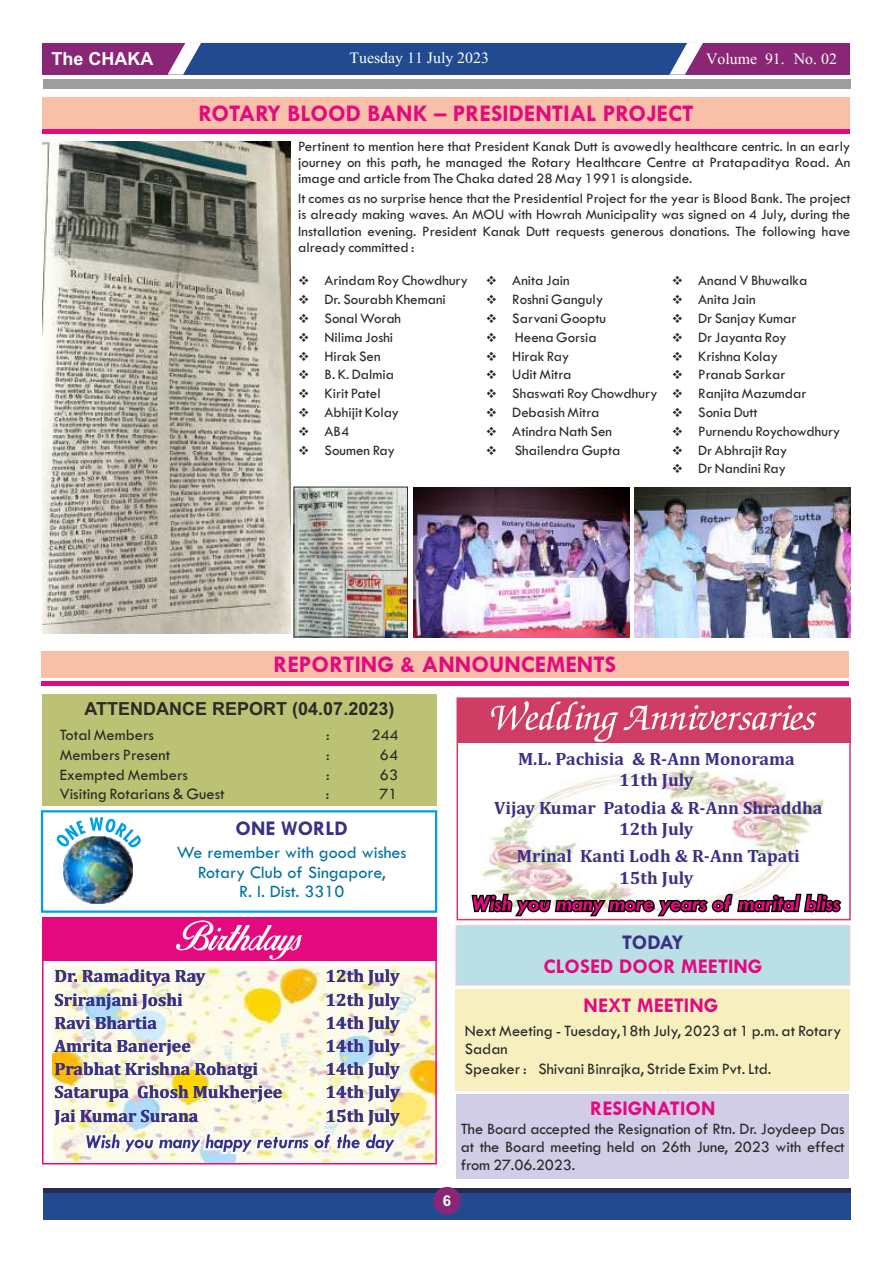
<style>
.page{position:relative;width:893px;height:1263px;background:#fff}
.page>*{position:absolute;margin:0;border:0;box-sizing:border-box;transform-origin:0 0}
.t1{font:700 24px "Tw Cen";color:#e5097f}
.t2{font:24px "Angsana New";color:#fefefe}
.t3{font:700 21px "Tw Cen";color:#e5097f}
.t4{font:700 21px "Tw Cen";color:#393185}
.t5{font:700 18px/21.1px "Cambria";color:#393185;text-align:center}
.t6{font:18px/19.6px "Tw Cen";color:#00729f;text-align:center}
.t7{font:700 18px "Arial";color:#2b2a29}
.t8{font:700 18px "Arial";color:#fefefe}
.t9{font:16.5px/18px "Tw Cen";color:#2b2a29}
.t10{font:15px/16.4px "Tw Cen";color:#2b2a29;text-align:justify}
.t11{font:700 15px "Arial";color:#fefefe}
</style>
<div class="page">
<div style="left:42px;top:43px;width:808px;height:31px;background:#892676"></div>
<svg style="left:168px;top:43px;width:535px;height:32px;background:#335296"></svg>
<div style="left:43px;top:79px;width:807px;height:9px;background:#9d9e9e"></div>
<div style="left:43px;top:1192px;width:807px;height:28px;background:#224a91"></div>
<hr style="left:43px;top:1188px;width:807px;height:4px;background:#282a52">
<div style="left:433px;top:1187px;width:28px;height:28px;background:#892676;border-radius:50%"></div>
<div style="left:41px;top:651px;width:808px;height:27px;background:#f8bfa9"></div>
<div style="left:41px;top:681px;width:808px;height:5px;background:#e5097f"></div>
<div style="left:42px;top:694px;width:394px;height:112px;background:#bbc274"></div>
<div style="left:41px;top:810px;width:396px;height:103px;border:2px solid #00a0e3"></div>
<svg style="left:57px;top:817px;width:84px;height:30px"></svg>
<img style="left:64px;top:837px;width:69px;height:66px">
<img style="left:53px;top:967px;width:382px;height:195px">
<div style="left:42px;top:917px;width:394px;height:43px;background:#e5097f"></div>
<svg style="left:84px;top:1132px;width:314px;height:22px"></svg>
<img style="left:480px;top:767px;width:362px;height:150px">
<div style="left:457px;top:697px;width:394px;height:223px;border:1px solid #cf3c64"></div>
<svg style="left:176px;top:920px;width:126px;height:40px"></svg>
<svg style="left:471px;top:894px;width:370px;height:22px"></svg>
<div style="left:457px;top:698px;width:393px;height:45px;background:#cf3c64"></div>
<svg style="left:491px;top:701px;width:326px;height:41px"></svg>
<div style="left:456px;top:925px;width:394px;height:60px;background:#bae0e6"></div>
<div style="left:456px;top:989px;width:394px;height:102px;background:#f7f0be"></div>
<div style="left:456px;top:1094px;width:393px;height:84px;background:#d2cde7"></div>
<div style="left:43px;top:128px;width:807px;height:5px;background:#e5097f"></div>
<div style="left:43px;top:98px;width:807px;height:31px;background:#f8bfa9"></div>
<img style="left:43px;top:142px;width:248px;height:492px">
<img style="left:414px;top:487px;width:216px;height:150px">
<img style="left:634px;top:487px;width:216px;height:150px">
<img style="left:296px;top:489px;width:110px;height:146px">
<div style="left:294px;top:487px;width:114px;height:150px;border:1px solid #2b2a29"></div>
<h1 class="t2" style="left:349px;top:40px;width:141px">Tuesday 11 July 2023</h1>
<p class="t8" style="left:51px;top:52px;width:103px">The CHAKA</p>
<h1 class="t2" style="left:706px;top:42px;width:132px">Volume 91. No. 02</h1>
<h1 class="t1" style="left:199px;top:104px;width:497px">ROTARY BLOOD BANK – PRESIDENTIAL PROJECT</h1>
<p class="t10" style="left:298px;top:139px;width:554px">Pertinent to mention here that President Kanak Dutt is avowedly healthcare centric. In an early journey on this path, he managed the Rotary Healthcare Centre at Pratapaditya Road. An image and article from The Chaka dated 28 May 1991 is alongside.</p>
<p class="t10" style="left:298px;top:191px;width:554px">It comes as no surprise hence that the Presidential Project for the year is Blood Bank. The project is already making waves. An MOU with Howrah Municipality was signed on 4 July, during the Installation evening. President Kanak Dutt requests generous donations. The following have already committed :</p>
<p class="t10" style="left:298px;top:273px;width:171px">❖ Arindam Roy Chowdhury</p>
<p class="t10" style="left:298px;top:292px;width:149px">❖ Dr. Sourabh Khemani</p>
<p class="t10" style="left:298px;top:311px;width:104px">❖ Sonal Worah</p>
<p class="t10" style="left:298px;top:330px;width:96px">❖ Nilima Joshi</p>
<p class="t10" style="left:298px;top:349px;width:84px">❖ Hirak Sen</p>
<p class="t10" style="left:298px;top:367px;width:97px">❖ B. K. Dalmia</p>
<p class="t10" style="left:298px;top:386px;width:84px">❖ Kirit Patel</p>
<p class="t10" style="left:298px;top:405px;width:102px">❖ Abhijit Kolay</p>
<p class="t10" style="left:298px;top:424px;width:53px">❖ AB4</p>
<p class="t10" style="left:298px;top:443px;width:98px">❖ Soumen Ray</p>
<p class="t10" style="left:486px;top:273px;width:85px">❖ Anita Jain</p>
<p class="t10" style="left:486px;top:292px;width:119px">❖ Roshni Ganguly</p>
<p class="t10" style="left:486px;top:311px;width:122px">❖ Sarvani Gooptu</p>
<p class="t10" style="left:486px;top:330px;width:112px">❖ Heena Gorsia</p>
<p class="t10" style="left:486px;top:349px;width:85px">❖ Hirak Ray</p>
<p class="t10" style="left:486px;top:367px;width:87px">❖ Udit Mitra</p>
<p class="t10" style="left:486px;top:386px;width:173px">❖ Shaswati Roy Chowdhury</p>
<p class="t10" style="left:486px;top:405px;width:115px">❖ Debasish Mitra</p>
<p class="t10" style="left:486px;top:424px;width:128px">❖ Atindra Nath Sen</p>
<p class="t10" style="left:486px;top:443px;width:136px">❖ Shailendra Gupta</p>
<p class="t10" style="left:672px;top:273px;width:137px">❖ Anand V Bhuwalka</p>
<p class="t10" style="left:672px;top:292px;width:85px">❖ Anita Jain</p>
<p class="t10" style="left:672px;top:311px;width:126px">❖ Dr Sanjay Kumar</p>
<p class="t10" style="left:672px;top:330px;width:116px">❖ Dr Jayanta Roy</p>
<p class="t10" style="left:672px;top:349px;width:108px">❖ Krishna Kolay</p>
<p class="t10" style="left:672px;top:367px;width:115px">❖ Pranab Sarkar</p>
<p class="t10" style="left:672px;top:386px;width:136px">❖ Ranjita Mazumdar</p>
<p class="t10" style="left:672px;top:405px;width:87px">❖ Sonia Dutt</p>
<p class="t10" style="left:672px;top:424px;width:170px">❖ Purnendu Roychowdhury</p>
<p class="t10" style="left:672px;top:443px;width:117px">❖ Dr Abhrajit Ray</p>
<p class="t10" style="left:672px;top:461px;width:116px">❖ Dr Nandini Ray</p>
<h1 class="t1" style="left:273px;top:656px;width:344px">REPORTING &amp; ANNOUNCEMENTS</h1>
<p class="t7" style="left:85px;top:702px;width:311px">ATTENDANCE REPORT (04.07.2023)</p>
<p class="t9" style="left:60px;top:727px;width:96px">Total Members</p>
<p class="t9" style="left:326px;top:727px;width:5px">:</p>
<p class="t9" style="left:371px;top:727px;width:29px">244</p>
<p class="t9" style="left:60px;top:747px;width:112px">Members Present</p>
<p class="t9" style="left:326px;top:747px;width:5px">:</p>
<p class="t9" style="left:380px;top:747px;width:20px">64</p>
<p class="t9" style="left:60px;top:766px;width:130px">Exempted Members</p>
<p class="t9" style="left:326px;top:766px;width:5px">:</p>
<p class="t9" style="left:380px;top:766px;width:20px">63</p>
<p class="t9" style="left:60px;top:786px;width:166px">Visiting Rotarians &amp; Guest</p>
<p class="t9" style="left:326px;top:786px;width:5px">:</p>
<p class="t9" style="left:379px;top:786px;width:20px">71</p>
<p class="t5" style="left:518px;top:750px;width:278px">M.L. Pachisia &amp; R-Ann Monorama<br>11th July</p>
<p class="t5" style="left:494px;top:798px;width:330px">Vijay Kumar Patodia &amp; R-Ann Shraddha<br>12th July</p>
<p class="t5" style="left:517px;top:847px;width:284px">Mrinal Kanti Lodh &amp; R-Ann Tapati<br>15th July</p>
<h2 class="t4" style="left:236px;top:820px;width:114px">ONE WORLD</h2>
<p class="t6" style="left:177px;top:844px;width:231px">We remember with good wishes<br>Rotary Club of Singapore,<br>R. I. Dist. 3310</p>
<p class="t5" style="left:55px;top:967px;width:152px">Dr. Ramaditya Ray</p>
<p class="t5" style="left:325px;top:967px;width:76px">12th July</p>
<p class="t5" style="left:55px;top:990px;width:130px">Sriranjani Joshi</p>
<p class="t5" style="left:325px;top:990px;width:76px">12th July</p>
<p class="t5" style="left:55px;top:1013px;width:104px">Ravi Bhartia</p>
<p class="t5" style="left:325px;top:1013px;width:76px">14th July</p>
<p class="t5" style="left:55px;top:1036px;width:138px">Amrita Banerjee</p>
<p class="t5" style="left:325px;top:1036px;width:76px">14th July</p>
<p class="t5" style="left:55px;top:1060px;width:205px">Prabhat Krishna Rohatgi</p>
<p class="t5" style="left:325px;top:1060px;width:76px">14th July</p>
<p class="t5" style="left:55px;top:1083px;width:229px">Satarupa Ghosh Mukherjee</p>
<p class="t5" style="left:325px;top:1083px;width:76px">14th July</p>
<p class="t5" style="left:55px;top:1106px;width:146px">Jai Kumar Surana</p>
<p class="t5" style="left:325px;top:1106px;width:76px">15th July</p>
<p class="t11" style="left:443px;top:1195px;width:10px">6</p>
<h2 class="t4" style="left:622px;top:934px;width:63px">TODAY</h2>
<h2 class="t3" style="left:543px;top:958px;width:220px">CLOSED DOOR MEETING</h2>
<h2 class="t3" style="left:584px;top:998px;width:136px">NEXT MEETING</h2>
<p class="t9" style="left:465px;top:1023px;width:378px">Next Meeting - Tuesday,18th July, 2023 at 1 p.m. at Rotary<br>Sadan</p>
<p class="t9" style="left:465px;top:1060px;width:308px">Speaker : Shivani Binrajka, Stride Exim Pvt. Ltd.</p>
<h2 class="t3" style="left:590px;top:1100px;width:127px">RESIGNATION</h2>
<p class="t9" style="left:461px;top:1121px;width:385px;text-align:justify">The Board accepted the Resignation of Rtn. Dr. Joydeep Das at the Board meeting held on 26th June, 2023 with effect from 27.06.2023.</p>
</div>
